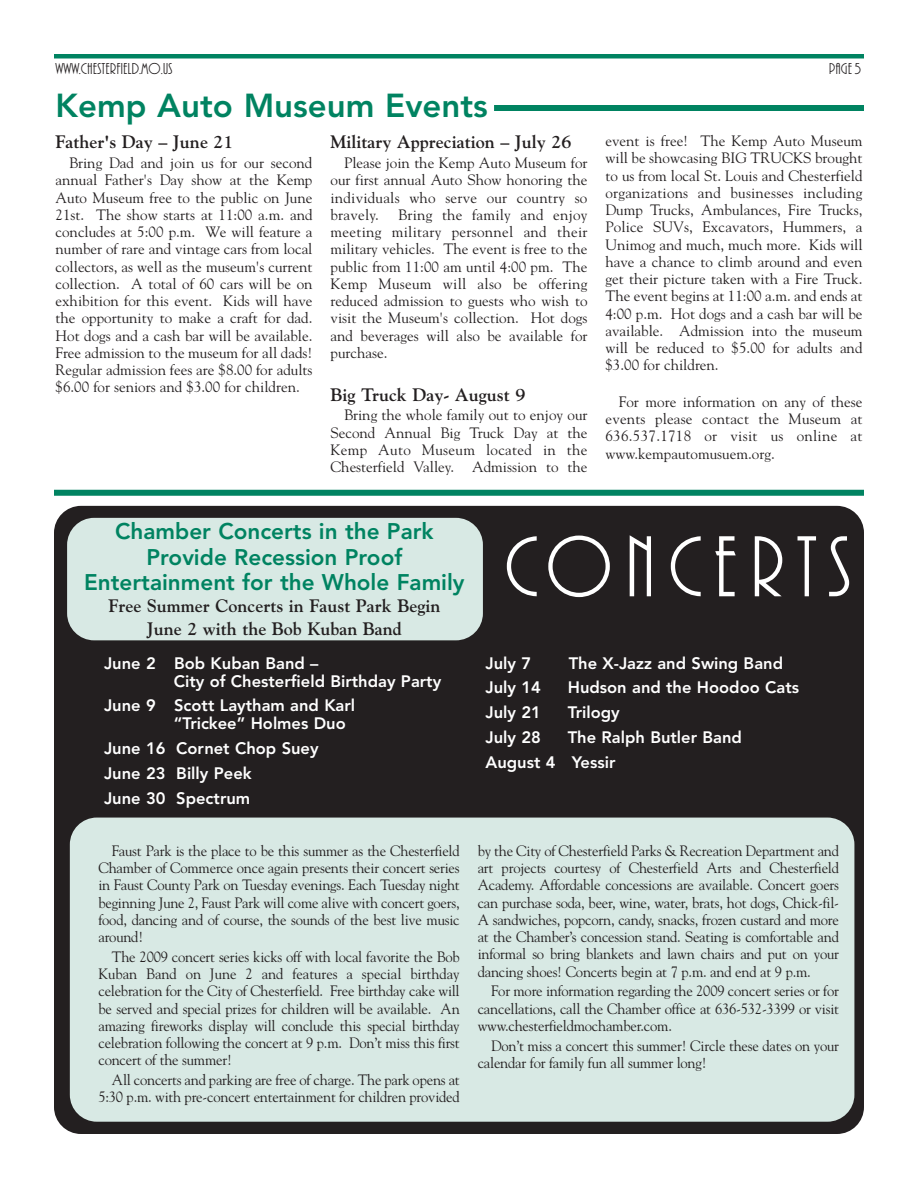
<style>
.page{position:relative;width:918px;height:1188px;background:#fff}
.page>*{position:absolute;margin:0;border:0;box-sizing:border-box;transform-origin:0 0}
.t1{font:90px "Plaza Plain";letter-spacing:.13em;color:#fff}
.t2{font:800 33px "Avenir LT Std";color:#008361}
.t3{font:800 22.5px/25.5px "Avenir LT Std";color:#008361;text-align:center}
.t4{font:700 18px/22.6px "Goudy";color:#231f20;text-align:center}
.t5{font:800 16.5px/24.8px "Avenir LT Std";color:#fff}
.t6{font:16.5px "Plaza Plain";color:#231f20}
.t7{font:15px/17.2px "Goudy";letter-spacing:-.015em;color:#231f20;text-align:justify}
</style>
<div class="page">
<hr style="left:54px;top:54px;width:810px;height:4px;background:#008361">
<div style="left:54px;top:506px;width:810px;height:628px;background:#231f20;border-radius:27px"></div>
<div style="left:67px;top:518px;width:416px;height:122px;background:#d8e9e4;border-radius:27px"></div>
<div style="left:70px;top:818px;width:784px;height:304px;background:#d8e9e4;border-radius:27px"></div>
<div style="left:494px;top:105px;width:370px;height:6px;background:#008361"></div>
<div style="left:54px;top:490px;width:810px;height:6px;background:#008361"></div>
<p class="t6" style="left:56px;top:63px;width:119px">WWW.CHESTERFIELD.MO.US</p>
<p class="t6" style="left:829px;top:63px;width:34px">PAGE 5</p>
<h2 class="t2" style="left:56px;top:92px;width:434px">Kemp Auto Museum Events</h2>
<p class="t4" style="left:56px;top:131px;width:180px">Father's Day – June 21</p>
<p class="t7" style="left:56px;top:154px;width:259px;text-indent:14px">Bring Dad and join us for our second annual Father's Day show at the Kemp Auto Museum free to the public on June 21st. The show starts at 11:00 a.m. and concludes at 5:00 p.m. We will feature a number of rare and vintage cars from local collectors, as well as the museum's current collection. A total of 60 cars will be on exhibition for this event. Kids will have the opportunity to make a craft for dad.<br>Hot dogs and a cash bar will be available.<br>Free admission to the museum for all dads!<br>Regular admission fees are $8.00 for adults $6.00 for seniors and $3.00 for children.</p>
<p class="t4" style="left:331px;top:131px;width:243px">Military Appreciation – July 26</p>
<p class="t7" style="left:331px;top:154px;width:259px;text-indent:14px">Please join the Kemp Auto Museum for our first annual Auto Show honoring the individuals who serve our country so bravely.</p>
<p class="t7" style="left:331px;top:206px;width:259px;text-indent:68px">Bring the family and enjoy meeting military personnel and their military vehicles. The event is free to the public from 11:00 am until 4:00 pm. The Kemp Museum will also be offering reduced admission to guests who wish to visit the Museum's collection. Hot dogs and beverages will also be available for purchase.</p>
<p class="t4" style="left:331px;top:383px;width:196px">Big Truck Day- August 9</p>
<p class="t7" style="left:331px;top:407px;width:259px;text-indent:14px">Bring the whole family out to enjoy our Second Annual Big Truck Day at the Kemp Auto Museum located in the Chesterfield Valley. Admission to the</p>
<p class="t7" style="left:605px;top:132px;width:259px">event is free! The Kemp Auto Museum will be showcasing BIG TRUCKS brought to us from local St. Louis and Chesterfield organizations and businesses including Dump Trucks, Ambulances, Fire Trucks, Police SUVs, Excavators, Hummers, a Unimog and much, much more. Kids will have a chance to climb around and even get their picture taken with a Fire Truck.<br>The event begins at 11:00 a.m. and ends at 4:00 p.m. Hot dogs and a cash bar will be available. Admission into the museum will be reduced to $5.00 for adults and $3.00 for children.</p>
<p class="t7" style="left:605px;top:393px;width:259px;text-indent:14px">For more information on any of these events please contact the Museum at 636.537.1718 or visit us online at www.kempautomusuem.org.</p>
<h3 class="t3" style="left:84px;top:520px;width:382px">Chamber Concerts in the Park<br>Provide Recession Proof<br>Entertainment for the Whole Family</h3>
<p class="t4" style="left:108px;top:595px;width:333px">Free Summer Concerts in Faust Park Begin<br>June 2 with the Bob Kuban Band</p>
<p class="t5" style="left:174px;top:655px;width:269px;line-height:18px;text-indent:-70px">June 2 Bob Kuban Band –<br>City of Chesterfield Birthday Party</p>
<p class="t5" style="left:174px;top:698px;width:183px;line-height:18px;text-indent:-70px">June 9 Scott Laytham and Karl “Trickee” Holmes Duo</p>
<p class="t5" style="left:104px;top:737px;width:216px">June 16 Cornet Chop Suey<br>June 23 Billy Peek<br>June 30 Spectrum</p>
<h1 class="t1" style="left:504px;top:536px;width:349px">CONCERTS</h1>
<p class="t5" style="left:486px;top:652px;width:47px">July 7</p>
<p class="t5" style="left:569px;top:652px;width:216px">The X-Jazz and Swing Band</p>
<p class="t5" style="left:486px;top:677px;width:57px">July 14</p>
<p class="t5" style="left:568px;top:677px;width:233px">Hudson and the Hoodoo Cats</p>
<p class="t5" style="left:486px;top:701px;width:57px">July 21</p>
<p class="t5" style="left:568px;top:701px;width:53px">Trilogy</p>
<p class="t5" style="left:486px;top:726px;width:57px">July 28</p>
<p class="t5" style="left:486px;top:726px;width:258px;text-indent:82px">The Ralph Butler Band<br>August 4 Yessir</p>
<p class="t7" style="left:98px;top:842px;width:363px;text-indent:14px">Faust Park is the place to be this summer as the Chesterfield Chamber of Commerce once again presents their concert series in Faust County Park on Tuesday evenings. Each Tuesday night beginning June 2, Faust Park will come alive with concert goers, food, dancing and of course, the sounds of the best live music around!</p>
<p class="t7" style="left:98px;top:948px;width:363px;text-indent:14px">The 2009 concert series kicks off with local favorite the Bob Kuban Band on June 2 and features a special birthday celebration for the City of Chesterfield. Free birthday cake will be served and special prizes for children will be available. An amazing fireworks display will conclude this special birthday celebration following the concert at 9 p.m. Don’t miss this first concert of the summer!</p>
<p class="t7" style="left:98px;top:1071px;width:363px;text-align:right">All concerts and parking are free of charge. The park opens at<br>5:30 p.m. with pre-concert entertainment for children provided</p>
<p class="t7" style="left:478px;top:842px;width:363px">by the City of Chesterfield Parks &amp; Recreation Department and art projects courtesy of Chesterfield Arts and Chesterfield Academy. Affordable concessions are available. Concert goers can purchase soda, beer, wine, water, brats, hot dogs, Chick-fil-A sandwiches, popcorn, candy, snacks, frozen custard and more at the Chamber’s concession stand. Seating is comfortable and informal so bring blankets and lawn chairs and put on your dancing shoes! Concerts begin at 7 p.m. and end at 9 p.m.</p>
<p class="t7" style="left:478px;top:983px;width:363px;text-indent:14px">For more information regarding the 2009 concert series or for cancellations, call the Chamber office at 636-532-3399 or visit www.chesterfieldmochamber.com.</p>
<p class="t7" style="left:478px;top:1037px;width:363px;text-indent:14px">Don’t miss a concert this summer! Circle these dates on your calendar for family fun all summer long!</p>
</div>
